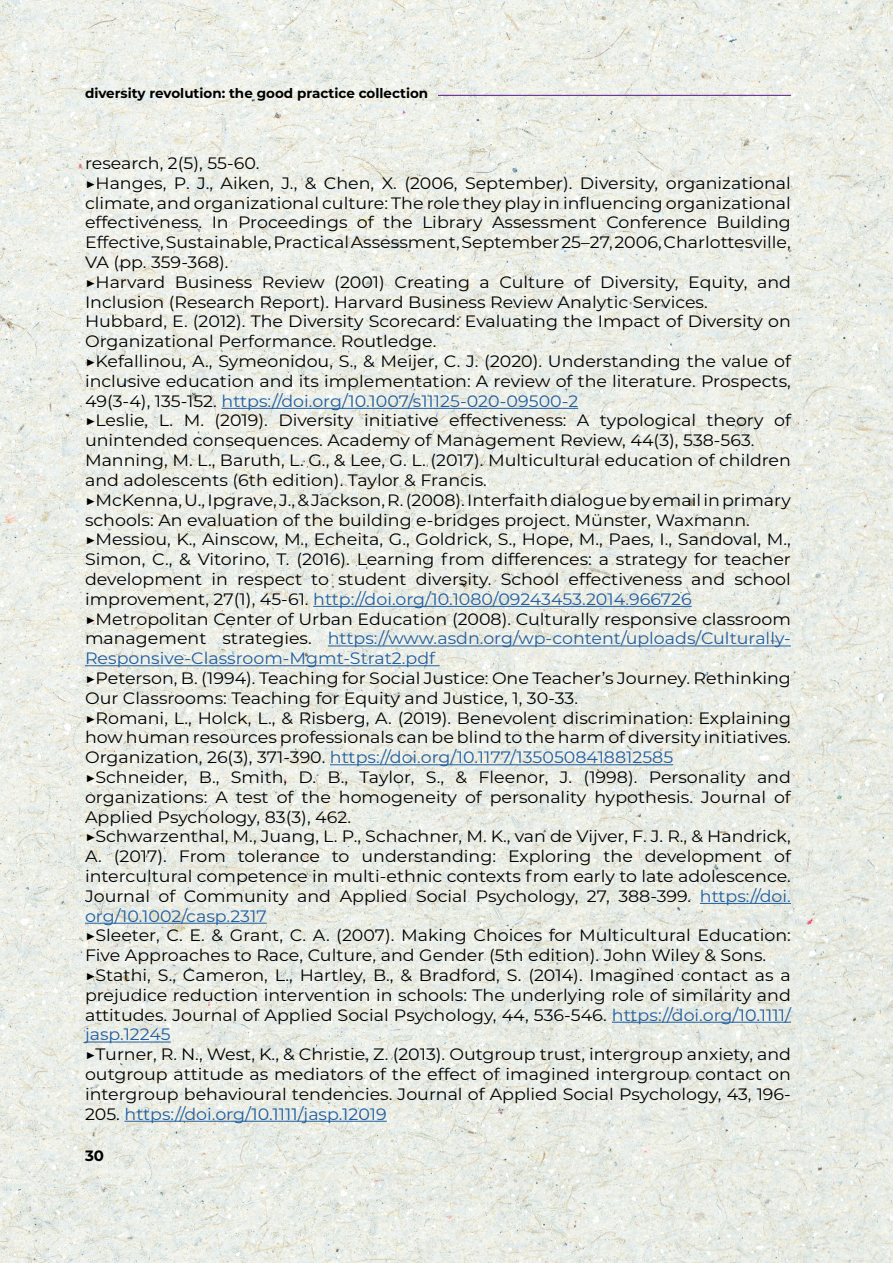
<style>
.page{position:relative;width:893px;height:1263px;background:#fff}
.page>*{position:absolute;margin:0;border:0;box-sizing:border-box;transform-origin:0 0}
.t1{font:16.5px/19.8px "Montserrat";color:#000;scale:1.06 1}
.t2{font:700 15px "Montserrat";color:#000}
.t3{font:700 13.5px "Montserrat";color:#000}
.s1{color:#215e9e}
</style>
<div class="page">
<img style="left:0;top:0;width:893px;height:1263px">
<hr style="left:438px;top:95px;width:353px;height:1px;background:#662d91">
<hr style="left:222px;top:408px;width:356px;height:1px;background:#215e9e">
<hr style="left:313px;top:606px;width:379px;height:1px;background:#215e9e">
<hr style="left:328px;top:645px;width:463px;height:1px;background:#215e9e">
<hr style="left:85px;top:665px;width:355px;height:1px;background:#215e9e">
<hr style="left:330px;top:764px;width:343px;height:1px;background:#215e9e">
<hr style="left:700px;top:903px;width:91px;height:1px;background:#215e9e">
<hr style="left:85px;top:923px;width:182px;height:1px;background:#215e9e">
<hr style="left:612px;top:1022px;width:179px;height:1px;background:#215e9e">
<hr style="left:85px;top:1041px;width:86px;height:1px;background:#215e9e">
<hr style="left:125px;top:1121px;width:262px;height:1px;background:#215e9e">
<p class="t3" style="left:85px;top:84px;width:345px">diversity revolution: the good practice collection</p>
<p class="t1" style="left:85px;top:153px;width:667px">research, 2(5), 55-60.<br>▶Hanges, P. J., Aiken, J., &amp; Chen, X. (2006, September). Diversity, organizational climate, and organizational culture: The role they play in influencing organizational effectiveness. In Proceedings of the Library Assessment Conference Building Effective, Sustainable, Practical Assessment, September 25–27, 2006, Charlottesville, VA (pp. 359-368).<br>▶Harvard Business Review (2001) Creating a Culture of Diversity, Equity, and Inclusion (Research Report). Harvard Business Review Analytic Services.<br>Hubbard, E. (2012). The Diversity Scorecard: Evaluating the Impact of Diversity on Organizational Performance. Routledge.<br>▶Kefallinou, A., Symeonidou, S., &amp; Meijer, C. J. (2020). Understanding the value of inclusive education and its implementation: A review of the literature. Prospects, 49(3-4), 135-152. <span class="s1">https://doi.org/10.1007/s11125-020-09500-2<br></span>▶Leslie, L. M. (2019). Diversity initiative effectiveness: A typological theory of unintended consequences. Academy of Management Review, 44(3), 538-563.<br>Manning, M. L., Baruth, L. G., &amp; Lee, G. L. (2017). Multicultural education of children and adolescents (6th edition). Taylor &amp; Francis.<br>▶McKenna, U., Ipgrave, J., &amp; Jackson, R. (2008). Interfaith dialogue by email in primary schools: An evaluation of the building e-bridges project. Münster, Waxmann. ▶Messiou, K., Ainscow, M., Echeita, G., Goldrick, S., Hope, M., Paes, I., Sandoval, M., Simon, C., &amp; Vitorino, T. (2016). Learning from differences: a strategy for teacher development in respect to student diversity. School effectiveness and school improvement, 27(1), 45-61. <span class="s1">http://doi.org/10.1080/09243453.2014.966726 </span>▶Metropolitan Center of Urban Education (2008). Culturally responsive classroom management strategies. <span class="s1">https://www.asdn.org/wp-content/uploads/Culturally-Responsive-Classroom-Mgmt-Strat2.pdf</span></p>
<p class="t1" style="left:85px;top:668px;width:667px">▶Peterson, B. (1994). Teaching for Social Justice: One Teacher’s Journey. Rethinking Our Classrooms: Teaching for Equity and Justice, 1, 30-33.<br>▶Romani, L., Holck, L., &amp; Risberg, A. (2019). Benevolent discrimination: Explaining how human resources professionals can be blind to the harm of diversity initiatives.<br>Organization, 26(3), 371-390. <span class="s1">https://doi.org/10.1177/1350508418812585<br></span>▶Schneider, B., Smith, D. B., Taylor, S., &amp; Fleenor, J. (1998). Personality and organizations: A test of the homogeneity of personality hypothesis. Journal of Applied Psychology, 83(3), 462.<br>▶Schwarzenthal, M., Juang, L. P., Schachner, M. K., van de Vijver, F. J. R., &amp; Handrick, A. (2017). From tolerance to understanding: Exploring the development of intercultural competence in multi-ethnic contexts from early to late adolescence.<br>Journal of Community and Applied Social Psychology, 27, 388-399. <span class="s1">https://doi. org/10.1002/casp.2317</span></p>
<p class="t1" style="left:85px;top:925px;width:667px">▶Sleeter, C. E. &amp; Grant, C. A. (2007). Making Choices for Multicultural Education:<br>Five Approaches to Race, Culture, and Gender (5th edition). John Wiley &amp; Sons. ▶Stathi, S., Cameron, L., Hartley, B., &amp; Bradford, S. (2014). Imagined contact as a prejudice reduction intervention in schools: The underlying role of similarity and attitudes. Journal of Applied Social Psychology, 44, 536-546. <span class="s1">https://doi.org/10.1111/ jasp.12245</span></p>
<p class="t1" style="left:85px;top:1044px;width:667px;text-align:justify">▶Turner, R. N., West, K., &amp; Christie, Z. (2013). Outgroup trust, intergroup anxiety, and outgroup attitude as mediators of the effect of imagined intergroup contact on intergroup behavioural tendencies. Journal of Applied Social Psychology, 43, 196- 205. <span class="s1">https://doi.org/10.1111/jasp.12019</span></p>
<p class="t2" style="left:85px;top:1145px;width:21px">30</p>
</div>
